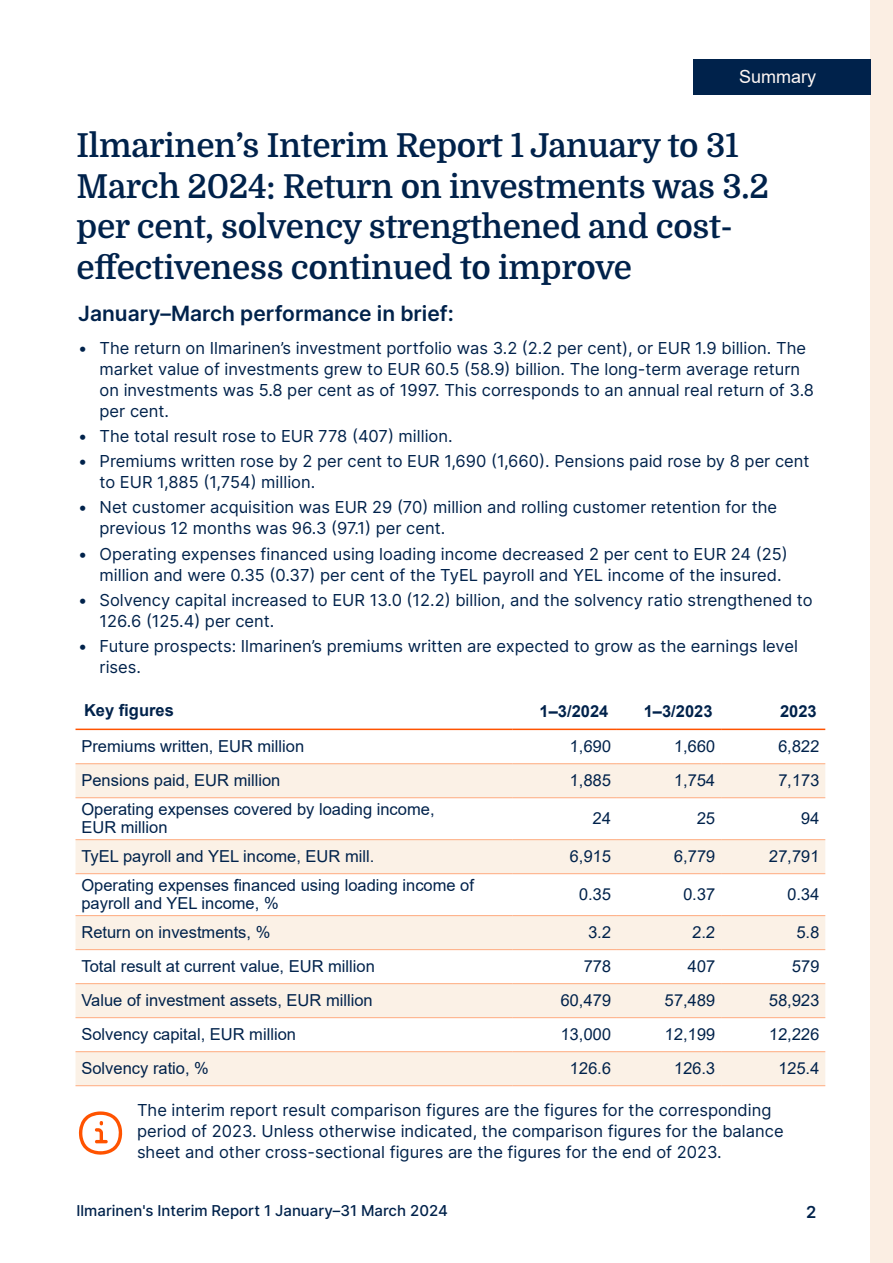
<style>
.page{position:relative;width:893px;height:1263px;background:#fff}
.page>*{position:absolute;margin:0;border:0;box-sizing:border-box;transform-origin:0 0}
.H2{font:600 33px/40.5px "Domine";letter-spacing:-.01em;color:#00224b}
.H3_-_Väliotsikko{font:600 21px "Inter";color:#00224b}
.H2_kahden_rivin_otsi{font:18px "Arial";color:#fef7f4}
.Leipis_-_lista{font:16.5px/21px "Inter";color:#00224b}
.Perus{font:16.5px/18px "Arial";color:#00224b}
.Leipis{font:16.5px/21px "Inter";color:#00224b}
.Arvo{font:16.5px "Arial";color:#00224b}
.Yläiriv_vuosi{font:700 16.5px "Arial";color:#00224b}
.Yläiriv{font:700 16.5px "Arial";color:#00224b}
.t1{font:600 16.5px "Inter";color:#00224b}
.t2{font:500 15px "Inter";color:#00224b}
</style>
<div class="page">
<div style="left:870px;top:0;width:23px;height:1263px;background:#fbeee3"></div>
<svg style="left:76px;top:730px;width:749px;height:69px"></svg>
<svg style="left:76px;top:840px;width:749px;height:245px;fill:#fbf1e6"></svg>
<hr style="left:76px;top:729px;width:437px;height:1px;background:#ff5300">
<hr style="left:513px;top:729px;width:104px;height:1px;background:#ff5300">
<hr style="left:617px;top:729px;width:104px;height:1px;background:#ff5300">
<hr style="left:721px;top:729px;width:104px;height:1px;background:#ff5300">
<hr style="left:76px;top:763px;width:437px;height:1px;background:#ffab7f">
<hr style="left:513px;top:763px;width:104px;height:1px;background:#ffab7f">
<hr style="left:617px;top:763px;width:104px;height:1px;background:#ffab7f">
<hr style="left:721px;top:763px;width:104px;height:1px;background:#ffab7f">
<hr style="left:76px;top:797px;width:437px;height:1px;background:#ffab7f">
<hr style="left:513px;top:797px;width:104px;height:1px;background:#ffab7f">
<hr style="left:617px;top:797px;width:104px;height:1px;background:#ffab7f">
<hr style="left:721px;top:797px;width:104px;height:1px;background:#ffab7f">
<hr style="left:76px;top:839px;width:437px;height:1px;background:#ffab7f">
<hr style="left:513px;top:839px;width:104px;height:1px;background:#ffab7f">
<hr style="left:617px;top:839px;width:104px;height:1px;background:#ffab7f">
<hr style="left:721px;top:839px;width:104px;height:1px;background:#ffab7f">
<hr style="left:76px;top:873px;width:437px;height:1px;background:#ffab7f">
<hr style="left:513px;top:873px;width:104px;height:1px;background:#ffab7f">
<hr style="left:617px;top:873px;width:104px;height:1px;background:#ffab7f">
<hr style="left:721px;top:873px;width:104px;height:1px;background:#ffab7f">
<hr style="left:76px;top:915px;width:437px;height:1px;background:#ffab7f">
<hr style="left:513px;top:915px;width:104px;height:1px;background:#ffab7f">
<hr style="left:617px;top:915px;width:104px;height:1px;background:#ffab7f">
<hr style="left:721px;top:915px;width:104px;height:1px;background:#ffab7f">
<hr style="left:76px;top:949px;width:437px;height:1px;background:#ffab7f">
<hr style="left:513px;top:949px;width:104px;height:1px;background:#ffab7f">
<hr style="left:617px;top:949px;width:104px;height:1px;background:#ffab7f">
<hr style="left:721px;top:949px;width:104px;height:1px;background:#ffab7f">
<hr style="left:76px;top:983px;width:437px;height:1px;background:#ffab7f">
<hr style="left:513px;top:983px;width:104px;height:1px;background:#ffab7f">
<hr style="left:617px;top:983px;width:104px;height:1px;background:#ffab7f">
<hr style="left:721px;top:983px;width:104px;height:1px;background:#ffab7f">
<hr style="left:76px;top:1017px;width:437px;height:1px;background:#ffab7f">
<hr style="left:513px;top:1017px;width:104px;height:1px;background:#ffab7f">
<hr style="left:617px;top:1017px;width:104px;height:1px;background:#ffab7f">
<hr style="left:721px;top:1017px;width:104px;height:1px;background:#ffab7f">
<hr style="left:76px;top:1051px;width:437px;height:1px;background:#ffab7f">
<hr style="left:513px;top:1051px;width:104px;height:1px;background:#ffab7f">
<hr style="left:617px;top:1051px;width:104px;height:1px;background:#ffab7f">
<hr style="left:721px;top:1051px;width:104px;height:1px;background:#ffab7f">
<hr style="left:76px;top:1085px;width:437px;height:1px;background:#ffab7f">
<hr style="left:513px;top:1085px;width:104px;height:1px;background:#ffab7f">
<hr style="left:617px;top:1085px;width:104px;height:1px;background:#ffab7f">
<hr style="left:721px;top:1085px;width:104px;height:1px;background:#ffab7f">
<svg style="left:79px;top:1111px;width:44px;height:44px"></svg>
<div style="left:693px;top:59px;width:177px;height:36px;background:#00224b"></div>
<h2 class="H2_kahden_rivin_otsi" style="left:739px;top:64px;width:79px">Summary</h2>
<h2 class="H2" style="left:77px;top:126px;width:694px">Ilmarinen’s Interim Report 1 January to 31<br>March 2024: Return on investments was 3.2 per cent, solvency strengthened and cost&shy;effectiveness continued to improve</h2>
<h3 class="H3_-_Väliotsikko" style="left:78px;top:298px;width:377px">January–March performance in brief:</h3>
<p class="Leipis_-_lista" style="left:100px;top:337px;width:716px;text-indent:-21px">• The return on Ilmarinen’s investment portfolio was 3.2 (2.2 per cent), or EUR 1.9 billion. The market value of investments grew to EUR 60.5 (58.9) billion. The long-term average return on investments was 5.8 per cent as of 1997. This corresponds to an annual real return of 3.8 per cent.</p>
<p class="Leipis_-_lista" style="left:78px;top:425px;width:376px">• The total result rose to EUR 778 (407) million.</p>
<p class="Leipis_-_lista" style="left:100px;top:450px;width:711px;text-indent:-21px">• Premiums written rose by 2 per cent to EUR 1,690 (1,660). Pensions paid rose by 8 per cent to EUR 1,885 (1,754) million.</p>
<p class="Leipis_-_lista" style="left:100px;top:496px;width:679px;text-indent:-21px">• Net customer acquisition was EUR 29 (70) million and rolling customer retention for the previous 12 months was 96.3 (97.1) per cent.</p>
<p class="Leipis_-_lista" style="left:100px;top:543px;width:690px;text-indent:-21px">• Operating expenses financed using loading income decreased 2 per cent to EUR 24 (25) million and were 0.35 (0.37) per cent of the TyEL payroll and YEL income of the insured.</p>
<p class="Leipis_-_lista" style="left:100px;top:589px;width:715px;text-indent:-21px">• Solvency capital increased to EUR 13.0 (12.2) billion, and the solvency ratio strengthened to<br>126.6 (125.4) per cent.</p>
<p class="Leipis_-_lista" style="left:100px;top:635px;width:700px;text-indent:-21px">• Future prospects: Ilmarinen’s premiums written are expected to grow as the earnings level rises.</p>
<p class="Yläiriv" style="left:84px;top:699px;width:91px">Key figures</p>
<p class="Yläiriv_vuosi" style="left:540px;top:699px;width:70px">1–3/2024</p>
<p class="Yläiriv_vuosi" style="left:644px;top:699px;width:70px">1–3/2023</p>
<p class="Yläiriv_vuosi" style="left:780px;top:699px;width:38px">2023</p>
<p class="Perus" style="left:81px;top:737px;width:224px">Premiums written, EUR million</p>
<p class="Arvo" style="left:570px;top:735px;width:44px">1,690</p>
<p class="Arvo" style="left:674px;top:735px;width:44px">1,660</p>
<p class="Arvo" style="left:778px;top:735px;width:44px">6,822</p>
<p class="Perus" style="left:81px;top:771px;width:200px">Pensions paid, EUR million</p>
<p class="Arvo" style="left:570px;top:769px;width:44px">1,885</p>
<p class="Arvo" style="left:674px;top:769px;width:44px">1,754</p>
<p class="Arvo" style="left:778px;top:769px;width:44px">7,173</p>
<p class="Perus" style="left:81px;top:800px;width:355px">Operating expenses covered by loading income,<br>EUR million</p>
<p class="Arvo" style="left:593px;top:807px;width:21px">24</p>
<p class="Arvo" style="left:697px;top:807px;width:21px">25</p>
<p class="Arvo" style="left:801px;top:807px;width:21px">94</p>
<p class="Perus" style="left:81px;top:847px;width:294px">TyEL payroll and YEL income, EUR mill.</p>
<p class="Arvo" style="left:570px;top:845px;width:44px">6,915</p>
<p class="Arvo" style="left:674px;top:845px;width:44px">6,779</p>
<p class="Arvo" style="left:769px;top:845px;width:53px">27,791</p>
<p class="Perus" style="left:81px;top:876px;width:394px">Operating expenses financed using loading income of payroll and YEL income, %</p>
<p class="Arvo" style="left:579px;top:883px;width:34px">0.35</p>
<p class="Arvo" style="left:683px;top:883px;width:34px">0.37</p>
<p class="Arvo" style="left:787px;top:883px;width:34px">0.34</p>
<p class="Perus" style="left:81px;top:923px;width:190px">Return on investments, %</p>
<p class="Arvo" style="left:588px;top:921px;width:25px">3.2</p>
<p class="Arvo" style="left:692px;top:921px;width:25px">2.2</p>
<p class="Arvo" style="left:796px;top:921px;width:25px">5.8</p>
<p class="Perus" style="left:81px;top:957px;width:295px">Total result at current value, EUR million</p>
<p class="Arvo" style="left:583px;top:955px;width:30px">778</p>
<p class="Arvo" style="left:688px;top:955px;width:30px">407</p>
<p class="Arvo" style="left:792px;top:955px;width:30px">579</p>
<p class="Perus" style="left:81px;top:991px;width:293px">Value of investment assets, EUR million</p>
<p class="Arvo" style="left:560px;top:989px;width:53px">60,479</p>
<p class="Arvo" style="left:665px;top:989px;width:53px">57,489</p>
<p class="Arvo" style="left:769px;top:989px;width:53px">58,923</p>
<p class="Perus" style="left:81px;top:1025px;width:216px">Solvency capital, EUR million</p>
<p class="Arvo" style="left:560px;top:1023px;width:53px">13,000</p>
<p class="Arvo" style="left:665px;top:1023px;width:53px">12,199</p>
<p class="Arvo" style="left:769px;top:1023px;width:53px">12,226</p>
<p class="Perus" style="left:81px;top:1059px;width:129px">Solvency ratio, %</p>
<p class="Arvo" style="left:570px;top:1057px;width:44px">126.6</p>
<p class="Arvo" style="left:674px;top:1057px;width:44px">126.3</p>
<p class="Arvo" style="left:778px;top:1057px;width:44px">125.4</p>
<p class="Leipis" style="left:137px;top:1099px;width:648px">The interim report result comparison figures are the figures for the corresponding period of 2023. Unless otherwise indicated, the comparison figures for the balance sheet and other cross-sectional figures are the figures for the end of 2023.</p>
<p class="t2" style="left:77px;top:1200px;width:373px">Ilmarinen's Interim Report 1 January–31 March 2024</p>
<p class="t1" style="left:806px;top:1200px;width:12px">2</p>
</div>
